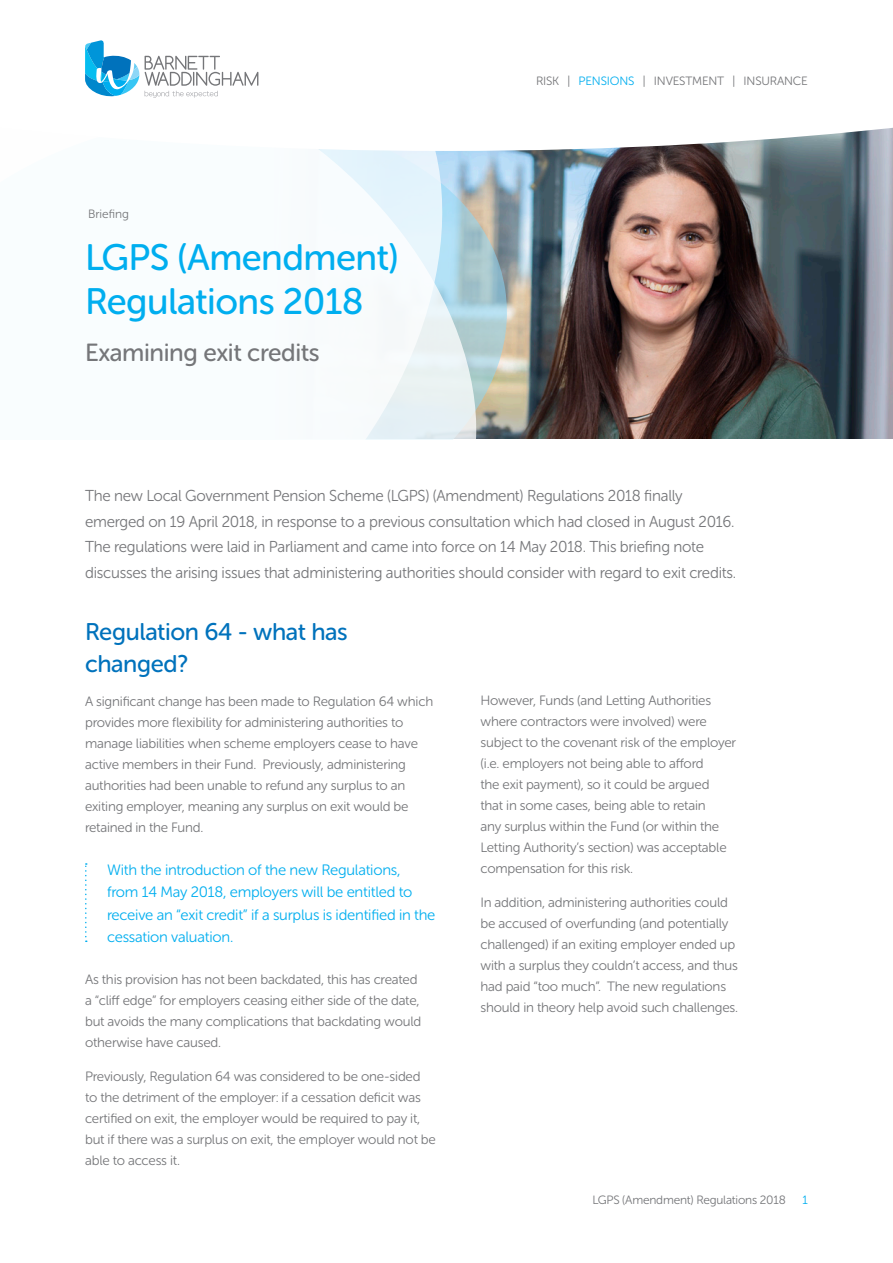
<style>
.page{position:relative;width:893px;height:1263px;background:#fff}
.page>*{position:absolute;margin:0;border:0;box-sizing:border-box;transform-origin:0 0}
.t1{font:36.6px/43.7px "Museo Sans Rounded 500";letter-spacing:-.015em;color:#00aeef}
.t2{font:24.6px "Museo Sans Rounded 500";letter-spacing:-.015em;color:#757679}
.t3{font:24px/31.5px "Museo Sans Rounded 500";letter-spacing:-.015em;color:#0072bc}
.t4{font:15.75px/25.5px "Museo Sans Rounded 300";letter-spacing:-.015em;color:#757679}
.t5{font:15px/22.5px "Museo Sans Rounded 300";letter-spacing:-.015em;color:#00aeef}
.t6{font:13.5px/21px "Museo Sans Rounded 300";letter-spacing:-.015em;color:#757679}
.t7{font:12px "Museo Sans Rounded 300";letter-spacing:-.015em;color:#757679}
.t8{font:12px "Museo Sans Rounded 300";color:#00aeef}
.s1{color:#00aeef}
</style>
<div class="page">
<img style="left:524px;top:151px;width:369px;height:287px">
<svg style="left:321px;top:151px;width:196px;height:288px"></svg>
<svg style="left:258px;top:72px;width:635px;height:79px"></svg>
<svg style="left:85px;top:40px;width:173px;height:58px"></svg>
<svg style="left:85px;top:863px;width:2px;height:79px"></svg>
<p class="t7" style="left:88px;top:208px;width:42px">Briefing</p>
<p class="t1" style="left:85px;top:236px;width:315px">LGPS (Amendment)<br>Regulations 2018</p>
<p class="t2" style="left:85px;top:339px;width:236px">Examining exit credits</p>
<p class="t7" style="left:536px;top:74px;width:273px">RISK | <span class="s1">PENSIONS</span> | INVESTMENT | INSURANCE</p>
<p class="t4" style="left:85px;top:483px;width:653px">The new Local Government Pension Scheme (LGPS) (Amendment) Regulations 2018 finally emerged on 19 April 2018, in response to a previous consultation which had closed in August 2016.<br>The regulations were laid in Parliament and came into force on 14 May 2018. This briefing note discusses the arising issues that administering authorities should consider with regard to exit credits.</p>
<p class="t3" style="left:85px;top:616px;width:264px">Regulation 64 - what has changed?</p>
<p class="t6" style="left:85px;top:690px;width:350px">A significant change has been made to Regulation 64 which provides more flexibility for administering authorities to manage liabilities when scheme employers cease to have active members in their Fund. Previously, administering authorities had been unable to refund any surplus to an exiting employer, meaning any surplus on exit would be retained in the Fund.</p>
<p class="t5" style="left:107px;top:858px;width:330px">With the introduction of the new Regulations, from 14 May 2018, employers will be entitled to receive an “exit credit” if a surplus is identified in the cessation valuation.</p>
<p class="t6" style="left:85px;top:969px;width:338px">As this provision has not been backdated, this has created a “cliff edge” for employers ceasing either side of the date, but avoids the many complications that backdating would otherwise have caused.</p>
<p class="t6" style="left:85px;top:1066px;width:352px">Previously, Regulation 64 was considered to be one-sided to the detriment of the employer: if a cessation deficit was certified on exit, the employer would be required to pay it, but if there was a surplus on exit, the employer would not be able to access it.</p>
<p class="t6" style="left:480px;top:690px;width:257px">However, Funds (and Letting Authorities where contractors were involved) were subject to the covenant risk of the employer (i.e. employers not being able to afford<br>the exit payment), so it could be argued<br>that in some cases, being able to retain<br>any surplus within the Fund (or within the Letting Authority’s section) was acceptable compensation for this risk.</p>
<p class="t6" style="left:480px;top:892px;width:259px">In addition, administering authorities could be accused of overfunding (and potentially challenged) if an exiting employer ended up with a surplus they couldn’t access, and thus had paid “too much”. The new regulations should in theory help avoid such challenges.</p>
<p class="t7" style="left:592px;top:1193px;width:195px">LGPS (Amendment) Regulations 2018</p>
<p class="t8" style="left:803px;top:1193px;width:7px">1</p>
</div>
